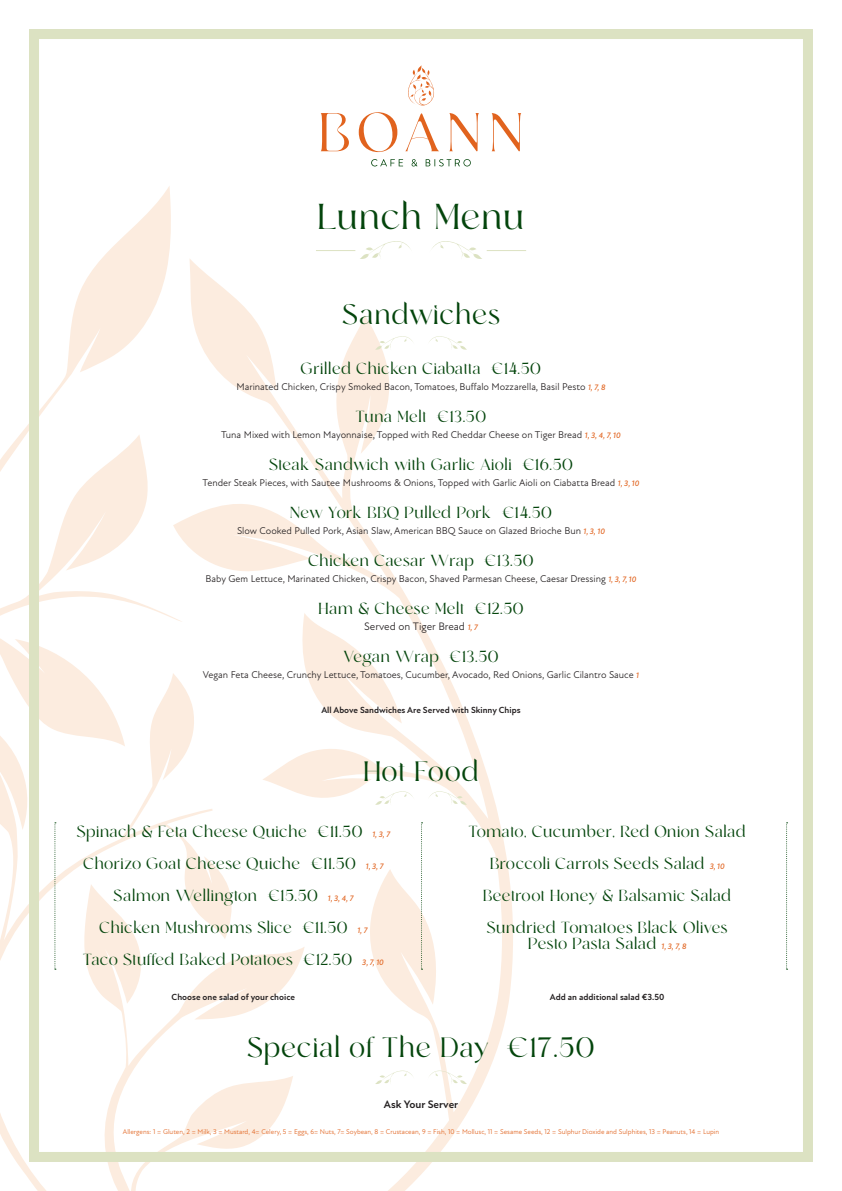
<style>
.page{position:relative;width:842px;height:1191px;background:#fff}
.page>*{position:absolute;margin:0;border:0;box-sizing:border-box;transform-origin:0 0}
.t1{font:36px "Runalto";color:#04450c}
.t2{font:28px "Runalto";color:#04450c}
.t3{font:16px "Runalto";color:#04450c}
.t4{font:11px "New Atten";color:#231f20}
.t5{font:700 11px "New Atten";color:#231f20}
.t6{font:10px "New Atten";color:#231f20}
.t7{font:700 9px "New Atten";color:#231f20}
.t8{font:7px "New Atten";color:#e1631e}
.s1{font-weight:500;font-style:italic;font-size:8px;color:#e1631e}
.s2{font-family:"New Atten";font-weight:500;font-style:italic;font-size:8px;color:#e1631e}
</style>
<div class="page">
<svg style="left:183px;top:259px;width:330px;height:932px"></svg>
<svg style="left:0;top:186px;width:183px;height:1005px"></svg>
<div style="left:29px;top:29px;width:784px;height:1133px;border:10px solid #dce2c2"></div>
<svg style="left:320px;top:113px;width:29px;height:38px"></svg>
<svg style="left:359px;top:112px;width:38px;height:40px"></svg>
<svg style="left:405px;top:113px;width:34px;height:38px"></svg>
<svg style="left:449px;top:113px;width:30px;height:39px"></svg>
<svg style="left:491px;top:113px;width:30px;height:39px"></svg>
<svg style="left:408px;top:65px;width:26px;height:41px"></svg>
<svg style="left:371px;top:159px;width:32px;height:7px"></svg>
<svg style="left:412px;top:159px;width:5px;height:7px"></svg>
<svg style="left:426px;top:159px;width:45px;height:7px"></svg>
<svg style="left:360px;top:241px;width:52px;height:19px"></svg>
<svg style="left:430px;top:241px;width:52px;height:19px"></svg>
<svg style="left:375px;top:336px;width:40px;height:14px"></svg>
<svg style="left:427px;top:336px;width:40px;height:14px"></svg>
<svg style="left:375px;top:791px;width:40px;height:14px"></svg>
<svg style="left:427px;top:791px;width:40px;height:14px"></svg>
<hr style="left:316px;top:250px;width:39px;height:1px;background:#dce2c2">
<hr style="left:487px;top:250px;width:39px;height:1px;background:#dce2c2">
<svg style="left:54px;top:822px;width:2px;height:147px"></svg>
<svg style="left:421px;top:822px;width:2px;height:147px"></svg>
<svg style="left:786px;top:822px;width:2px;height:147px"></svg>
<svg style="left:375px;top:1070px;width:40px;height:14px"></svg>
<svg style="left:427px;top:1070px;width:40px;height:14px"></svg>
<p class="t1" style="left:317px;top:196px;width:210px">Lunch Menu</p>
<p class="t2" style="left:342px;top:298px;width:160px">Sandwiches</p>
<p class="t3" style="left:301px;top:359px;width:242px">Grilled Chicken Ciabatta €14.50</p>
<p class="t6" style="left:237px;top:381px;width:370px">Marinated Chicken, Crispy Smoked Bacon, Tomatoes, Buffalo Mozzarella, Basil Pesto <span class="s1">1, 7, 8</span></p>
<p class="t3" style="left:356px;top:407px;width:132px">Tuna Melt €13.50</p>
<p class="t6" style="left:221px;top:429px;width:401px">Tuna Mixed with Lemon Mayonnaise, Topped with Red Cheddar Cheese on Tiger Bread <span class="s1">1, 3, 4, 7, 10</span></p>
<p class="t3" style="left:269px;top:455px;width:306px">Steak Sandwich with Garlic Aioli €16.50</p>
<p class="t6" style="left:203px;top:477px;width:438px">Tender Steak Pieces, with Sautee Mushrooms &amp; Onions, Topped with Garlic Aioli on Ciabatta Bread <span class="s1">1, 3, 10</span></p>
<p class="t3" style="left:290px;top:503px;width:264px">New York BBQ Pulled Pork €14.50</p>
<p class="t6" style="left:237px;top:525px;width:369px">Slow Cooked Pulled Pork, Asian Slaw, American BBQ Sauce on Glazed Brioche Bun <span class="s1">1, 3, 10</span></p>
<p class="t3" style="left:308px;top:551px;width:227px">Chicken Caesar Wrap €13.50</p>
<p class="t6" style="left:206px;top:573px;width:432px">Baby Gem Lettuce, Marinated Chicken, Crispy Bacon, Shaved Parmesan Cheese, Caesar Dressing <span class="s1">1, 3, 7, 10</span></p>
<p class="t3" style="left:318px;top:599px;width:207px">Ham &amp; Cheese Melt €12.50</p>
<p class="t4" style="left:364px;top:620px;width:115px">Served on Tiger Bread <span class="s1">1, 7</span></p>
<p class="t3" style="left:343px;top:647px;width:157px">Vegan Wrap €13.50</p>
<p class="t6" style="left:203px;top:669px;width:438px">Vegan Feta Cheese, Crunchy Lettuce, Tomatoes, Cucumber, Avocado, Red Onions, Garlic Cilantro Sauce <span class="s1">1</span></p>
<p class="t7" style="left:321px;top:704px;width:201px">All Above Sandwiches Are Served with Skinny Chips</p>
<p class="t2" style="left:363px;top:754px;width:118px">Hot Food</p>
<p class="t3" style="left:77px;top:822px;width:315px">Spinach &amp; Feta Cheese Quiche €11.50 <span class="s2">1, 3, 7</span></p>
<p class="t3" style="left:83px;top:854px;width:302px">Chorizo Goat Cheese Quiche €11.50 <span class="s2">1, 3, 7</span></p>
<p class="t3" style="left:113px;top:886px;width:242px">Salmon Wellington €15.50 <span class="s2">1, 3, 4, 7</span></p>
<p class="t3" style="left:99px;top:918px;width:270px">Chicken Mushrooms Slice €11.50 <span class="s2">1, 7</span></p>
<p class="t3" style="left:83px;top:950px;width:302px">Taco Stuffed Baked Potatoes €12.50 <span class="s2">3, 7, 10</span></p>
<p class="t3" style="left:468px;top:821px;width:279px">Tomato, Cucumber, Red Onion Salad</p>
<p class="t3" style="left:490px;top:853px;width:237px">Broccoli Carrots Seeds Salad <span class="s2">3, 10</span></p>
<p class="t3" style="left:483px;top:885px;width:250px">Beetroot Honey &amp; Balsamic Salad</p>
<p class="t3" style="left:487px;top:917px;width:243px">Sundried Tomatoes Black Olives</p>
<p class="t3" style="left:528px;top:933px;width:160px">Pesto Pasta Salad <span class="s2">1, 3, 7, 8</span></p>
<p class="t7" style="left:172px;top:991px;width:125px">Choose one salad of your choice</p>
<p class="t7" style="left:550px;top:991px;width:116px">Add an additional salad €3.50</p>
<p class="t2" style="left:247px;top:1031px;width:350px">Special of The Day €17.50</p>
<p class="t5" style="left:384px;top:1098px;width:76px">Ask Your Server</p>
<p class="t8" style="left:123px;top:1127px;width:598px">Allergens: 1 = Gluten, 2 = Milk, 3 = Mustard, 4= Celery, 5 = Eggs, 6= Nuts, 7= Soybean, 8 = Crustacean, 9 = Fish, 10 = Mollusc, 11 = Sesame Seeds, 12 = Sulphur Dioxide and Sulphites, 13 = Peanuts, 14 = Lupin</p>
</div>
